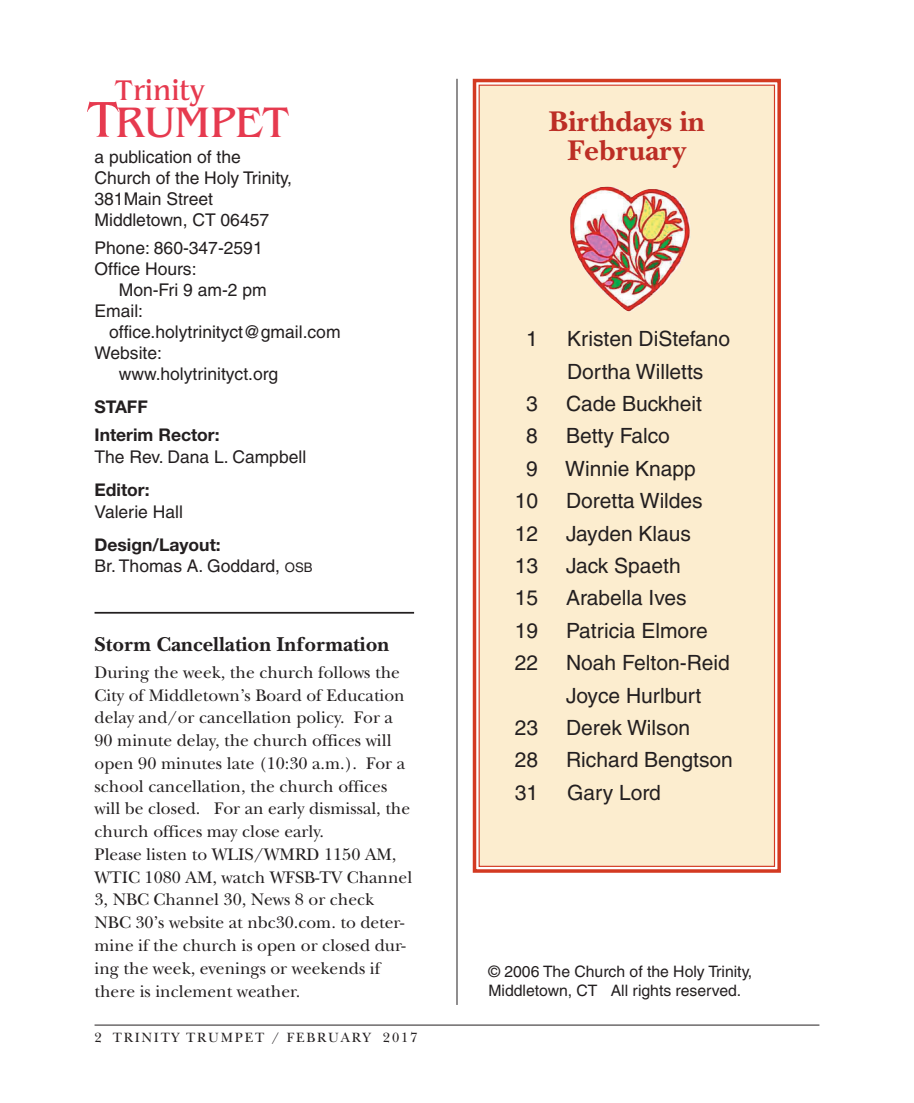
<style>
.page{position:relative;width:914px;height:1103px;background:#fff}
.page>*{position:absolute;margin:0;border:0;box-sizing:border-box;transform-origin:0 0}
.t1{font:44.62px "Benguiat";color:#e63a4f}
.t2{font:700 29.75px/29.8px "New Baskerville";color:#bc2e25;text-align:center}
.t3{font:29.75px "Benguiat";color:#e63a4f}
.t4{font:21px/32.4px "Helvetica";color:#231f20}
.t5{font:700 21px "New Baskerville";color:#231f20}
.t6{font:17.5px/22.8px "New Baskerville";color:#231f20}
.t7{font:17.5px/21px "Helvetica";color:#231f20}
.t8{font:700 17.5px/28.3px "Helvetica Neue";color:#231f20}
.t9{font:15.75px/18.9px "Helvetica";color:#231f20}
.t10{font:14px "New Baskerville";letter-spacing:.125em;color:#231f20}
.s1{font-size:52.68px}
.s2{font-size:13.12px}
</style>
<div class="page">
<hr style="left:94px;top:1024px;width:725px;height:1px;background:#231f20">
<div style="left:480px;top:86px;width:294px;height:779px;background:#fcedcf"></div>
<div style="left:472px;top:79px;width:308px;height:793px;border:4px solid #d33a22"></div>
<hr style="left:456px;top:79px;width:1px;height:925px;background:#231f20">
<hr style="left:94px;top:612px;width:320px;height:1px;background:#231f20">
<img style="left:570px;top:186px;width:120px;height:126px">
<h2 class="t3" style="left:115px;top:72px;width:91px">Trinity</h2>
<h1 class="t1" style="left:88px;top:95px;width:202px"><span class="s1">T</span>RUMPET</h1>
<p class="t7" style="left:94px;top:148px;width:199px">a publication of the<br>Church of the Holy Trinity,<br>381Main Street<br>Middletown, CT 06457</p>
<p class="t7" style="left:94px;top:239px;width:170px">Phone: 860-347-2591<br>Office Hours:</p>
<p class="t7" style="left:94px;top:281px;width:174px;text-indent:24px">Mon-Fri 9 am-2 pm<br>Email:</p>
<p class="t7" style="left:109px;top:323px;width:233px">office.holytrinityct@gmail.com</p>
<p class="t7" style="left:94px;top:344px;width:69px">Website:</p>
<p class="t7" style="left:119px;top:365px;width:161px">www.holytrinityct.org</p>
<p class="t8" style="left:94px;top:392px;width:127px">STAFF<br>Interim Rector:</p>
<p class="t7" style="left:94px;top:448px;width:213px">The Rev. Dana L. Campbell</p>
<p class="t8" style="left:94px;top:475px;width:57px">Editor:</p>
<p class="t7" style="left:94px;top:503px;width:90px">Valerie Hall</p>
<p class="t8" style="left:94px;top:530px;width:128px">Design/Layout:</p>
<p class="t7" style="left:94px;top:557px;width:220px">Br. Thomas A. Goddard, <span class="s2">OSB</span></p>
<p class="t5" style="left:94px;top:637px;width:296px">Storm Cancellation Information</p>
<p class="t6" style="left:94px;top:662px;width:319px">During the week, the church follows the City of Middletown’s Board of Education delay and/or cancellation policy. For a 90 minute delay, the church offices will open 90 minutes late (10:30 a.m.). For a school cancellation, the church offices will be closed. For an early dismissal, the church offices may close early.<br>Please listen to WLIS/WMRD 1150 AM, WTIC 1080 AM, watch WFSB-TV Channel 3, NBC Channel 30, News 8 or check NBC 30’s website at nbc30.com. to deter&shy;mine if the church is open or closed dur&shy;ing the week, evenings or weekends if there is inclement weather.</p>
<p class="t10" style="left:94px;top:1032px;width:324px">2 TRINITY TRUMPET / FEBRUARY 2017</p>
<h2 class="t2" style="left:549px;top:110px;width:157px">Birthdays in<br>February</h2>
<p class="t4" style="left:526px;top:325px;width:13px">1</p>
<p class="t4" style="left:567px;top:325px;width:164px">Kristen DiStefano<br>Dortha Willetts</p>
<p class="t4" style="left:526px;top:389px;width:13px">3</p>
<p class="t4" style="left:566px;top:389px;width:137px">Cade Buckheit</p>
<p class="t4" style="left:526px;top:422px;width:13px">8</p>
<p class="t4" style="left:566px;top:422px;width:105px">Betty Falco</p>
<p class="t4" style="left:526px;top:454px;width:13px">9</p>
<p class="t4" style="left:565px;top:454px;width:132px">Winnie Knapp</p>
<p class="t4" style="left:514px;top:486px;width:25px">10</p>
<p class="t4" style="left:566px;top:486px;width:138px">Doretta Wildes</p>
<p class="t4" style="left:514px;top:519px;width:25px">12</p>
<p class="t4" style="left:566px;top:519px;width:126px">Jayden Klaus</p>
<p class="t4" style="left:514px;top:551px;width:25px">13</p>
<p class="t4" style="left:566px;top:551px;width:116px">Jack Spaeth</p>
<p class="t4" style="left:514px;top:584px;width:25px">15</p>
<p class="t4" style="left:566px;top:584px;width:122px">Arabella Ives</p>
<p class="t4" style="left:514px;top:616px;width:25px">19</p>
<p class="t4" style="left:566px;top:616px;width:143px">Patricia Elmore</p>
<p class="t4" style="left:514px;top:648px;width:25px">22</p>
<p class="t4" style="left:566px;top:648px;width:165px">Noah Felton-Reid<br>Joyce Hurlburt</p>
<p class="t4" style="left:514px;top:713px;width:25px">23</p>
<p class="t4" style="left:566px;top:713px;width:125px">Derek Wilson</p>
<p class="t4" style="left:514px;top:745px;width:25px">28</p>
<p class="t4" style="left:566px;top:745px;width:168px">Richard Bengtson</p>
<p class="t4" style="left:514px;top:778px;width:25px">31</p>
<p class="t4" style="left:567px;top:778px;width:95px">Gary Lord</p>
<p class="t9" style="left:488px;top:963px;width:265px">© 2006 The Church of the Holy Trinity,<br>Middletown, CT All rights reserved.</p>
</div>
